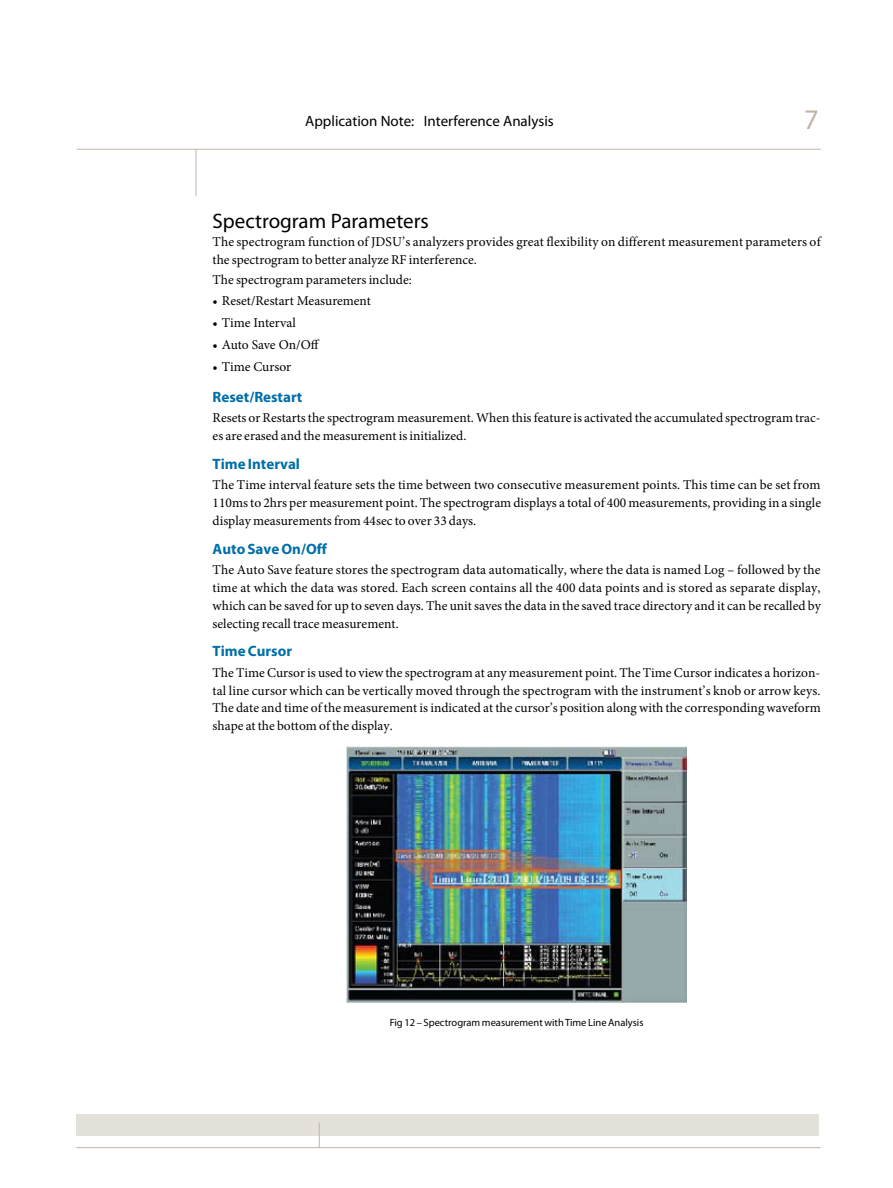
<style>
.page{position:relative;width:893px;height:1188px;background:#fff}
.page>*{position:absolute;margin:0;border:0;box-sizing:border-box;transform-origin:0 0}
.t1{font:28.5px "Myriad Pro";color:#c2b5a6}
.t2{font:21px "Myriad Pro";color:#000}
.t3{font:700 15px "Myriad Pro";color:#006fa8}
.t4{font:15px "Myriad Pro";color:#000}
.t5{font:13.5px/18px "Minion Pro";color:#000}
.t6{font:10.5px "Myriad Pro";color:#000}
</style>
<div class="page">
<div style="left:77px;top:1114px;width:742px;height:21px;background:#e4e1da"></div>
<hr style="left:77px;top:1147px;width:744px;height:1px;background:#c2b5a6">
<svg style="left:319px;top:1123px;width:1px;height:24px"></svg>
<hr style="left:77px;top:149px;width:744px;height:1px;background:#c2b5a6">
<hr style="left:196px;top:149px;width:1px;height:47px;background:#c2b5a6">
<img style="left:347px;top:747px;width:340px;height:256px">
<p class="t4" style="left:305px;top:112px;width:250px">Application Note: Interference Analysis</p>
<h1 class="t1" style="left:804px;top:101px;width:16px">7</h1>
<h2 class="t2" style="left:213px;top:208px;width:218px">Spectrogram Parameters</h2>
<p class="t5" style="left:213px;top:233px;width:609px">The spectrogram function of JDSU’s analyzers provides great flexibility on different measurement parameters of the spectrogram to better analyze RF interference.</p>
<p class="t5" style="left:222px;top:270px;width:191px;line-height:20.1px;text-indent:-9px">The spectrogram parameters include:<br>Reset/Restart Measurement</p>
<p class="t5" style="left:222px;top:312px;width:99px;line-height:22.2px">Time Interval<br>Auto Save On/Off<br>Time Cursor</p>
<p class="t3" style="left:213px;top:387px;width:91px">Reset/Restart</p>
<p class="t5" style="left:213px;top:409px;width:610px">Resets or Restarts the spectrogram measurement. When this feature is activated the accumulated spectrogram trac&shy;es are erased and the measurement is initialized.</p>
<p class="t3" style="left:213px;top:454px;width:89px">Time Interval</p>
<p class="t5" style="left:213px;top:476px;width:610px;text-align:justify">The Time interval feature sets the time between two consecutive measurement points. This time can be set from 110ms to 2hrs per measurement point. The spectrogram displays a total of 400 measurements, providing in a single display measurements from 44sec to over 33 days.</p>
<p class="t3" style="left:213px;top:539px;width:116px">Auto Save On/Off</p>
<p class="t5" style="left:213px;top:561px;width:610px;text-align:justify">The Auto Save feature stores the spectrogram data automatically, where the data is named Log – followed by the time at which the data was stored. Each screen contains all the 400 data points and is stored as separate display, which can be saved for up to seven days. The unit saves the data in the saved trace directory and it can be recalled by selecting recall trace measurement.</p>
<p class="t3" style="left:213px;top:642px;width:81px">Time Cursor</p>
<p class="t5" style="left:213px;top:663px;width:610px;text-align:justify">The Time Cursor is used to view the spectrogram at any measurement point. The Time Cursor indicates a horizon&shy;tal line cursor which can be vertically moved through the spectrogram with the instrument’s knob or arrow keys.<br>The date and time of the measurement is indicated at the cursor’s position along with the corresponding waveform shape at the bottom of the display.</p>
<p class="t6" style="left:390px;top:1016px;width:255px">Fig 12 – Spectrogram measurement with Time Line Analysis</p>
</div>
